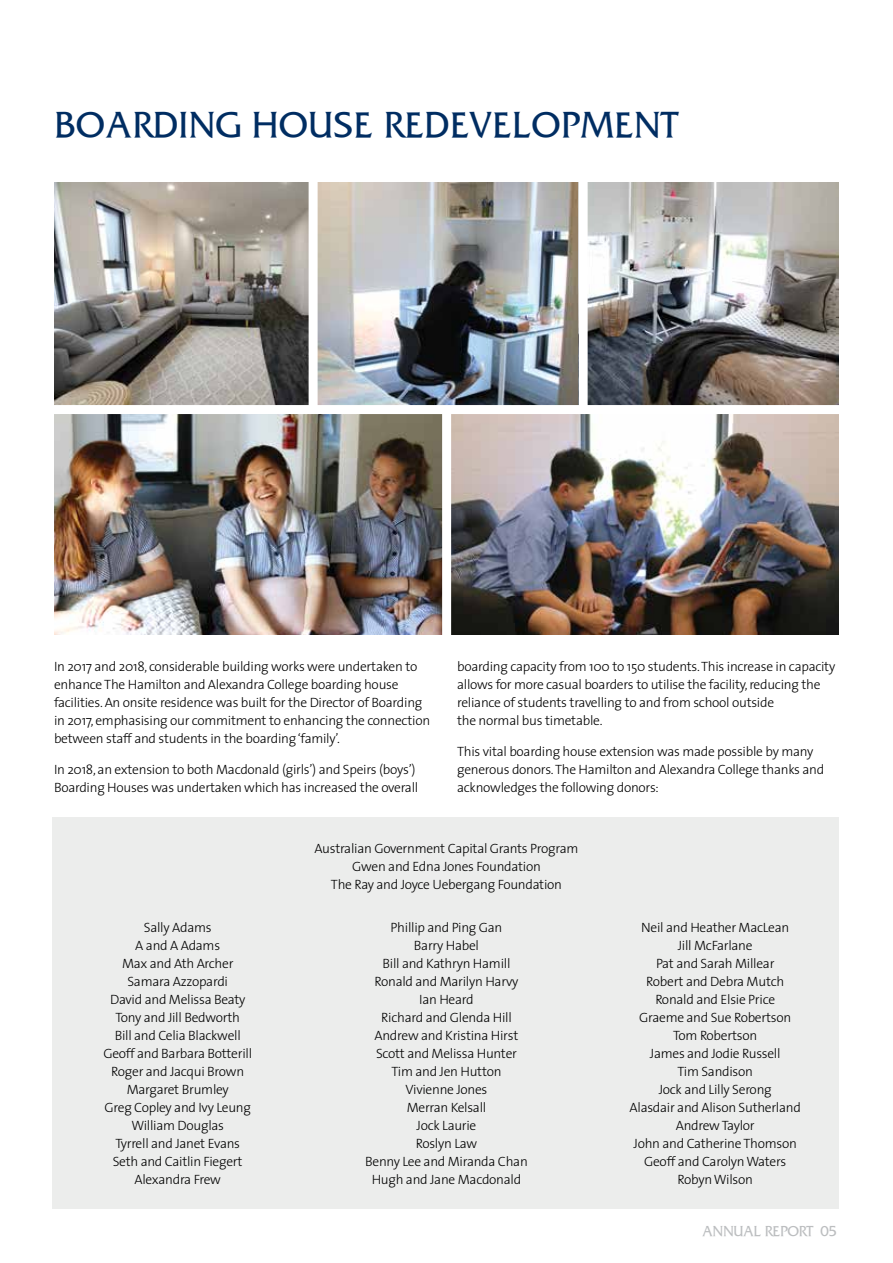
<style>
.page{position:relative;width:893px;height:1263px;background:#fff}
.page>*{position:absolute;margin:0;border:0;box-sizing:border-box;transform-origin:0 0}
.t1{font:37.5px "Septimus";letter-spacing:.01em;color:#002d62}
.t2{font:15px "Septimus";letter-spacing:-.02em;color:#bcbec0}
.t3{font:300 13.5px/18px "The Sans";letter-spacing:-.02em;color:#000}
</style>
<div class="page">
<div style="left:53px;top:817px;width:786px;height:392px;background:#ecedec"></div>
<img style="left:54px;top:182px;width:525px;height:223px">
<img style="left:54px;top:414px;width:785px;height:220px">
<img style="left:588px;top:182px;width:251px;height:223px">
<div style="left:442px;top:409px;width:9px;height:245px;background:#fff"></div>
<div style="left:309px;top:167px;width:9px;height:245px;background:#fff"></div>
<h1 class="t1" style="left:54px;top:108px;width:626px">BOARDING HOUSE REDEVELOPMENT</h1>
<p class="t3" style="left:54px;top:657px;width:378px">In 2017 and 2018, considerable building works were undertaken to enhance The Hamilton and Alexandra College boarding house facilities. An onsite residence was built for the Director of Boarding in 2017, emphasising our commitment to enhancing the connection between staff and students in the boarding ‘family’.</p>
<p class="t3" style="left:54px;top:760px;width:366px">In 2018, an extension to both Macdonald (girls’) and Speirs (boys’)<br>Boarding Houses was undertaken which has increased the overall</p>
<p class="t3" style="left:457px;top:657px;width:380px">boarding capacity from 100 to 150 students. This increase in capacity allows for more casual boarders to utilise the facility, reducing the reliance of students travelling to and from school outside<br>the normal bus timetable.</p>
<p class="t3" style="left:457px;top:742px;width:369px">This vital boarding house extension was made possible by many generous donors. The Hamilton and Alexandra College thanks and acknowledges the following donors:</p>
<p class="t3" style="left:314px;top:839px;width:265px;text-align:center">Australian Government Capital Grants Program<br>Gwen and Edna Jones Foundation<br>The Ray and Joyce Uebergang Foundation</p>
<p class="t3" style="left:103px;top:918px;width:150px;text-align:center">Sally Adams<br>A and A Adams<br>Max and Ath Archer<br>Samara Azzopardi<br>David and Melissa Beaty<br>Tony and Jill Bedworth<br>Bill and Celia Blackwell<br>Geoff and Barbara Botterill<br>Roger and Jacqui Brown<br>Margaret Brumley<br>Greg Copley and Ivy Leung<br>William Douglas<br>Tyrrell and Janet Evans<br>Seth and Caitlin Fiegert<br>Alexandra Frew</p>
<p class="t3" style="left:365px;top:918px;width:164px;text-align:center">Phillip and Ping Gan<br>Barry Habel<br>Bill and Kathryn Hamill<br>Ronald and Marilyn Harvy<br>Ian Heard<br>Richard and Glenda Hill<br>Andrew and Kristina Hirst<br>Scott and Melissa Hunter<br>Tim and Jen Hutton<br>Vivienne Jones<br>Merran Kelsall<br>Jock Laurie<br>Roslyn Law<br>Benny Lee and Miranda Chan<br>Hugh and Jane Macdonald</p>
<p class="t3" style="left:630px;top:918px;width:173px;text-align:center">Neil and Heather MacLean<br>Jill McFarlane<br>Pat and Sarah Millear<br>Robert and Debra Mutch<br>Ronald and Elsie Price<br>Graeme and Sue Robertson<br>Tom Robertson<br>James and Jodie Russell<br>Tim Sandison<br>Jock and Lilly Serong<br>Alasdair and Alison Sutherland<br>Andrew Taylor<br>John and Catherine Thomson<br>Geoff and Carolyn Waters<br>Robyn Wilson</p>
<p class="t2" style="left:702px;top:1224px;width:136px">ANNUAL REPORT 05</p>
</div>
